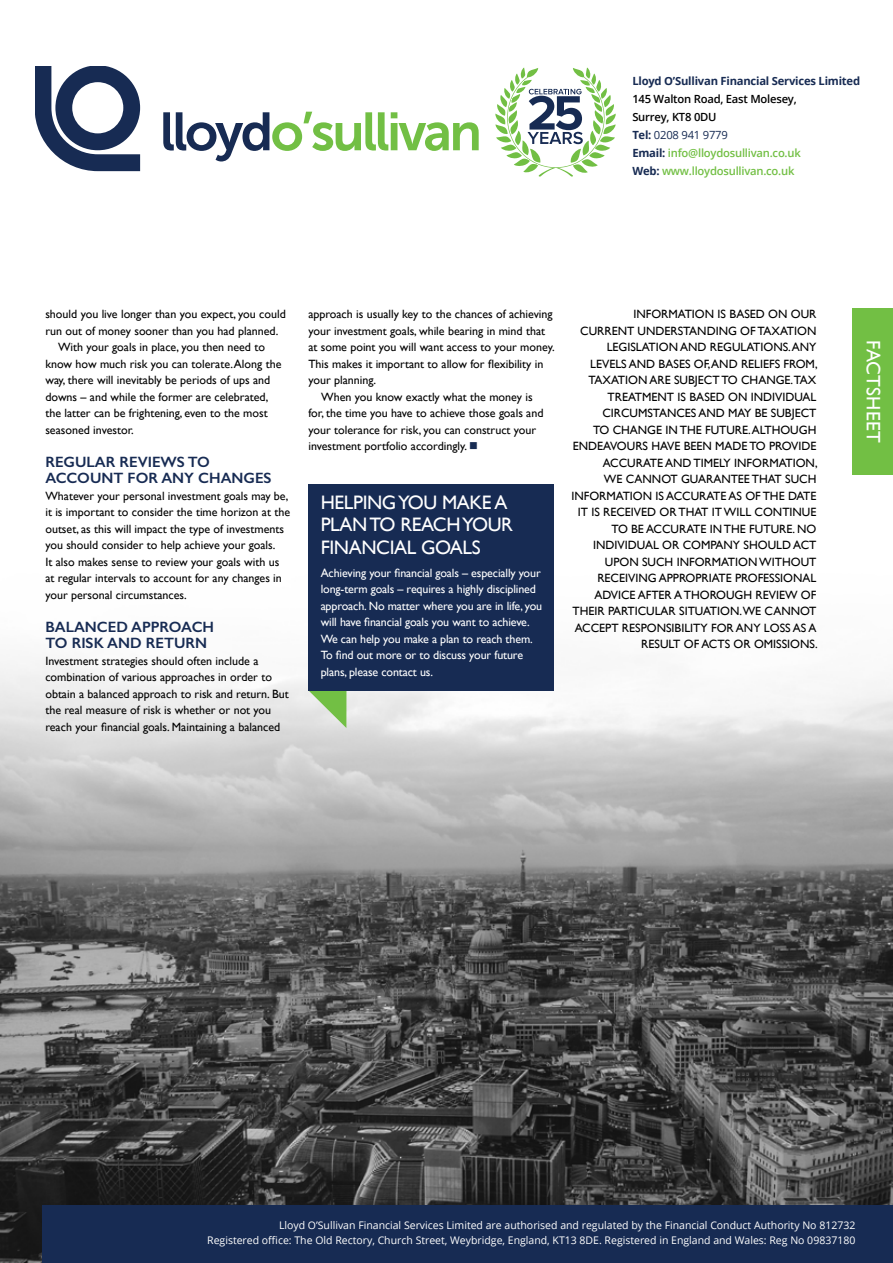
<style>
.page{position:relative;width:893px;height:1263px;background:#fff}
.page>*{position:absolute;margin:0;border:0;box-sizing:border-box;transform-origin:0 0}
.t1{font:19.5px/22.5px "Gill Sans";letter-spacing:-.02em;color:#fff}
.t2{font:19.5px "Gill Sans";letter-spacing:.01em;color:#fff}
.t3{font:600 15px/16.5px "Gill Sans";color:#172b53}
.t4{font:12px/16.5px "Gill Sans";color:#000}
.t5{font:12px/16.5px "Gill Sans";letter-spacing:-.01em;color:#fff}
.t6{font:600 11.25px/18px "Open Sans";letter-spacing:-.02em;color:#72bf44}
.t7{font:700 11.25px "Open Sans";letter-spacing:-.02em;color:#172b53}
.t8{font:10.5px/15px "Open Sans";color:#fff;text-align:right}
.s1{color:#000}
.s2{font-weight:700;color:#172b53}
.s3{font-weight:400;color:#172b53}
.s4{color:#172b53}
</style>
<div class="page">
<img style="left:0;top:474px;width:893px;height:789px">
<div style="left:852px;top:308px;width:41px;height:166px;background:#72bf44"></div>
<svg style="left:308px;top:691px;width:38px;height:37px"></svg>
<div style="left:308px;top:485px;width:245px;height:206px;background:#172b53"></div>
<div style="left:43px;top:1205px;width:850px;height:58px;background:#172b53"></div>
<svg style="left:163px;top:112px;width:316px;height:49px"></svg>
<svg style="left:35px;top:66px;width:105px;height:105px"></svg>
<svg style="left:495px;top:68px;width:121px;height:108px"></svg>
<p class="t7" style="left:632px;top:73px;width:229px">Lloyd O’Sullivan Financial Services Limited</p>
<p class="t6" style="left:632px;top:89px;width:170px"><span class="s1">145 Walton Road, East Molesey,<br>Surrey, KT8 0DU<br></span><span class="s2">Tel:</span> <span class="s3">0208 941 9779<br></span><span class="s2">Email:</span> info@lloydosullivan.co.uk<br><span class="s2">Web:</span> www.lloydosullivan.co.uk</p>
<p class="t4" style="left:45px;top:306px;width:242px">should you live longer than you expect, you could</p>
<p class="t4" style="left:45px;top:322px;width:234px">run out of money sooner than you had planned.</p>
<p class="t4" style="left:58px;top:339px;width:208px">With your goals in place, you then need to</p>
<p class="t4" style="left:45px;top:355px;width:238px">know how much risk you can tolerate. Along the</p>
<p class="t4" style="left:45px;top:372px;width:226px">way, there will inevitably be periods of ups and</p>
<p class="t4" style="left:45px;top:388px;width:224px">downs – and while the former are celebrated,</p>
<p class="t4" style="left:45px;top:405px;width:224px">the latter can be frightening, even to the most</p>
<p class="t4" style="left:45px;top:421px;width:90px">seasoned investor.</p>
<p class="t3" style="left:45px;top:453px;width:228px">REGULAR REVIEWS TO<br>ACCOUNT FOR ANY CHANGES</p>
<p class="t4" style="left:45px;top:487px;width:246px">Whatever your personal investment goals may be, it is important to consider the time horizon at the outset, as this will impact the type of investments you should consider to help achieve your goals.<br>It also makes sense to review your goals with us at regular intervals to account for any changes in your personal circumstances.</p>
<p class="t3" style="left:45px;top:618px;width:170px">BALANCED APPROACH<br>TO RISK AND RETURN</p>
<p class="t4" style="left:45px;top:652px;width:245px">Investment strategies should often include a combination of various approaches in order to obtain a balanced approach to risk and return. But the real measure of risk is whether or not you reach your financial goals. Maintaining a balanced</p>
<p class="t4" style="left:308px;top:306px;width:246px">approach is usually key to the chances of achieving</p>
<p class="t4" style="left:308px;top:322px;width:238px">your investment goals, while bearing in mind that</p>
<p class="t4" style="left:308px;top:339px;width:248px">at some point you will want access to your money.</p>
<p class="t4" style="left:308px;top:355px;width:237px">This makes it important to allow for flexibility in</p>
<p class="t4" style="left:308px;top:372px;width:69px">your planning.</p>
<p class="t4" style="left:321px;top:388px;width:213px">When you know exactly what the money is</p>
<p class="t4" style="left:308px;top:405px;width:237px">for, the time you have to achieve those goals and</p>
<p class="t4" style="left:308px;top:421px;width:229px">your tolerance for risk, you can construct your</p>
<p class="t4" style="left:308px;top:438px;width:171px">investment portfolio accordingly. <span class="s4">■</span></p>
<h1 class="t1" style="left:321px;top:491px;width:194px">HELPING YOU MAKE A<br>PLAN TO REACH YOUR<br>FINANCIAL GOALS</h1>
<p class="t5" style="left:321px;top:564px;width:223px">Achieving your financial goals – especially your long-term goals – requires a highly disciplined approach. No matter where you are in life, you will have financial goals you want to achieve.<br>We can help you make a plan to reach them.<br>To find out more or to discuss your future plans, please contact us.</p>
<p class="t4" style="left:571px;top:306px;width:248px;text-align:right">INFORMATION IS BASED ON OUR<br>CURRENT UNDERSTANDING OF TAXATION LEGISLATION AND REGULATIONS. ANY LEVELS AND BASES OF, AND RELIEFS FROM, TAXATION ARE SUBJECT TO CHANGE.TAX TREATMENT IS BASED ON INDIVIDUAL CIRCUMSTANCES AND MAY BE SUBJECT<br>TO CHANGE IN THE FUTURE. ALTHOUGH ENDEAVOURS HAVE BEEN MADE TO PROVIDE ACCURATE AND TIMELY INFORMATION,<br>WE CANNOT GUARANTEE THAT SUCH INFORMATION IS ACCURATE AS OF THE DATE IT IS RECEIVED OR THAT IT WILL CONTINUE TO BE ACCURATE IN THE FUTURE. NO INDIVIDUAL OR COMPANY SHOULD ACT UPON SUCH INFORMATION WITHOUT RECEIVING APPROPRIATE PROFESSIONAL ADVICE AFTER A THOROUGH REVIEW OF THEIR PARTICULAR SITUATION.WE CANNOT ACCEPT RESPONSIBILITY FOR ANY LOSS AS A RESULT OF ACTS OR OMISSIONS.</p>
<h1 class="t2" style="left:885px;top:340px;width:104px;rotate:90deg">FACTSHEET</h1>
<p class="t8" style="left:207px;top:1217px;width:650px">Lloyd O’Sullivan Financial Services Limited are authorised and regulated by the Financial Conduct Authority No 812732<br>Registered office: The Old Rectory, Church Street, Weybridge, England, KT13 8DE. Registered in England and Wales: Reg No 09837180</p>
</div>
